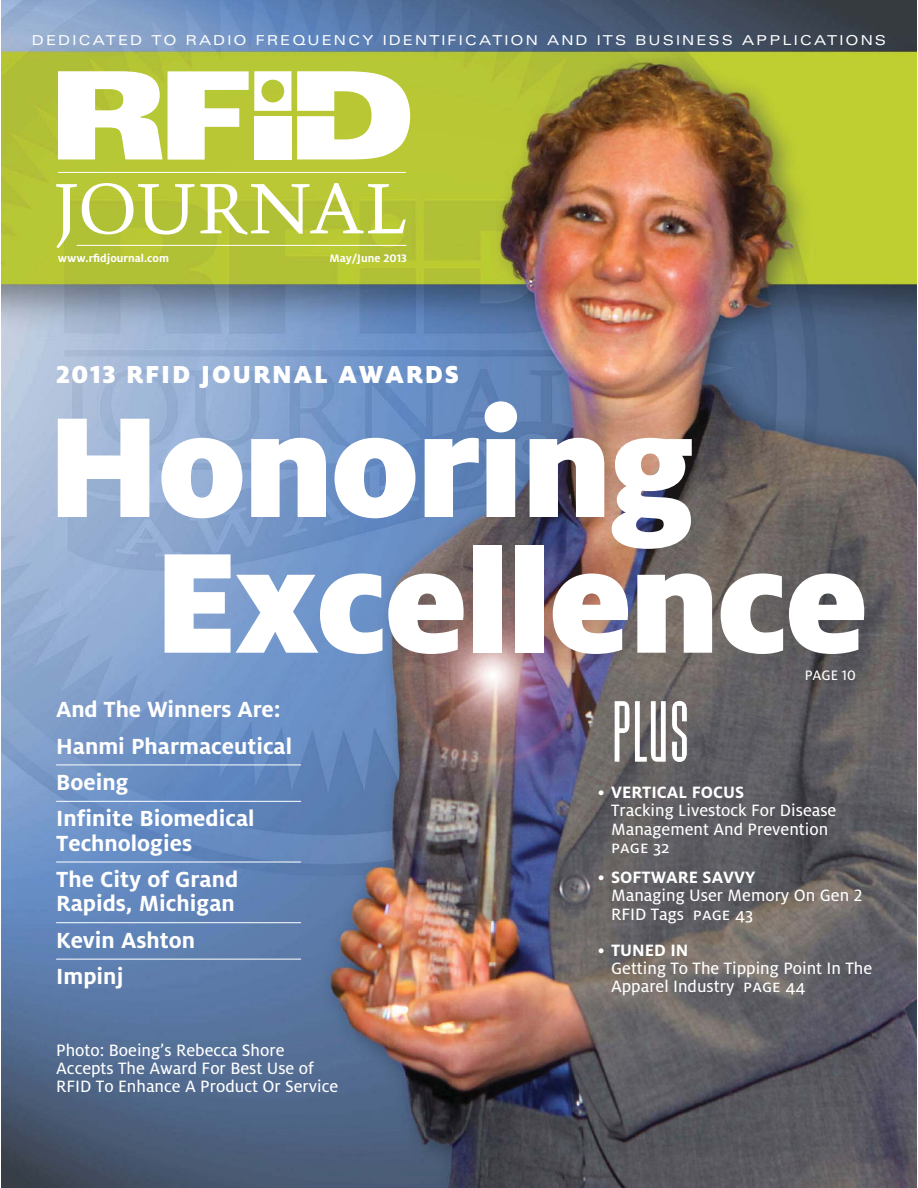
<style>
.page{position:relative;width:918px;height:1188px;background:#fff}
.page>*{position:absolute;margin:0;border:0;box-sizing:border-box;transform-origin:0 0}
.t1{font:900 157.8px/135.8px "Milo OT";letter-spacing:-.02em;color:#fff}
.t2{font:91.05px "Baucher Got URW";color:#fff}
.t3{font:900 27.3px "Milo OT";letter-spacing:.07em;color:#fff}
.t4{font:700 24.3px/36.5px "Milo OT";color:#fff}
.t5{font:18.15px/18.1px "Milo OT Text";color:#fff}
.t6{font:700 18.15px "Milo OT";color:#fff}
.t7{font:15.15px "Milo OT Text";color:#fff}
.t8{font:expanded 13.65px "Univers";letter-spacing:.15em;color:#fff}
.t9{font:700 12.15px "Milo OT";color:#fff}
.s1{font-family:"Milo OT Text";font-weight:400}
</style>
<div class="page">
<img style="left:2px;top:0;width:914px;height:1188px">
<hr style="left:56px;top:765px;width:245px;height:1px;background:#fff">
<hr style="left:56px;top:801px;width:245px;height:1px;background:#fff">
<hr style="left:56px;top:862px;width:245px;height:1px;background:#fff">
<hr style="left:56px;top:922px;width:245px;height:1px;background:#fff">
<hr style="left:56px;top:959px;width:245px;height:1px;background:#fff">
<svg style="left:297px;top:71px;width:113px;height:88px"></svg>
<svg style="left:56px;top:183px;width:350px;height:65px"></svg>
<svg style="left:58px;top:71px;width:233px;height:89px"></svg>
<hr style="left:58px;top:172px;width:348px;height:1px;background:#fff">
<hr style="left:77px;top:245px;width:329px;height:1px;background:#fff">
<p class="t8" style="left:32px;top:35px;width:856px">DEDICATED TO RADIO FREQUENCY IDENTIFICATION AND ITS BUSINESS APPLICATIONS</p>
<p class="t9" style="left:58px;top:253px;width:113px">www.rfidjournal.com</p>
<p class="t9" style="left:329px;top:253px;width:79px">May/June 2013</p>
<h3 class="t3" style="left:56px;top:357px;width:404px">2013 RFID JOURNAL AWARDS</h3>
<h1 class="t1" style="left:154px;top:395px;width:716px;text-indent:-107px">Honoring<br>Excellence</h1>
<h3 class="t4" style="left:56px;top:692px;width:237px">And The Winners Are:<br>Hanmi Pharmaceutical<br>Boeing<br>Infinite Biomedical</h3>
<h3 class="t4" style="left:56px;top:826px;width:184px">Technologies<br>The City of Grand</h3>
<h3 class="t4" style="left:56px;top:887px;width:180px">Rapids, Michigan<br>Kevin Ashton<br>Impinj</h3>
<p class="t5" style="left:56px;top:1042px;width:284px">Photo: Boeing’s Rebecca Shore<br>Accepts The Award For Best Use of<br>RFID To Enhance A Product Or Service</p>
<h2 class="t2" style="left:611px;top:687px;width:80px">PLUS</h2>
<p class="t7" style="left:805px;top:669px;width:53px">PAGE 10</p>
<p class="t6" style="left:598px;top:785px;width:148px"><span class="s1">•</span> VERTICAL FOCUS</p>
<p class="t5" style="left:611px;top:802px;width:227px">Tracking Livestock For Disease<br>Management And Prevention page 32</p>
<p class="t6" style="left:598px;top:870px;width:159px"><span class="s1">•</span> SOFTWARE SAVVY</p>
<p class="t5" style="left:611px;top:887px;width:253px">Managing User Memory On Gen 2<br>RFID Tags page 43</p>
<p class="t6" style="left:598px;top:943px;width:92px"><span class="s1">•</span> TUNED IN</p>
<p class="t5" style="left:611px;top:960px;width:263px">Getting To The Tipping Point In The<br>Apparel Industry page 44</p>
</div>
